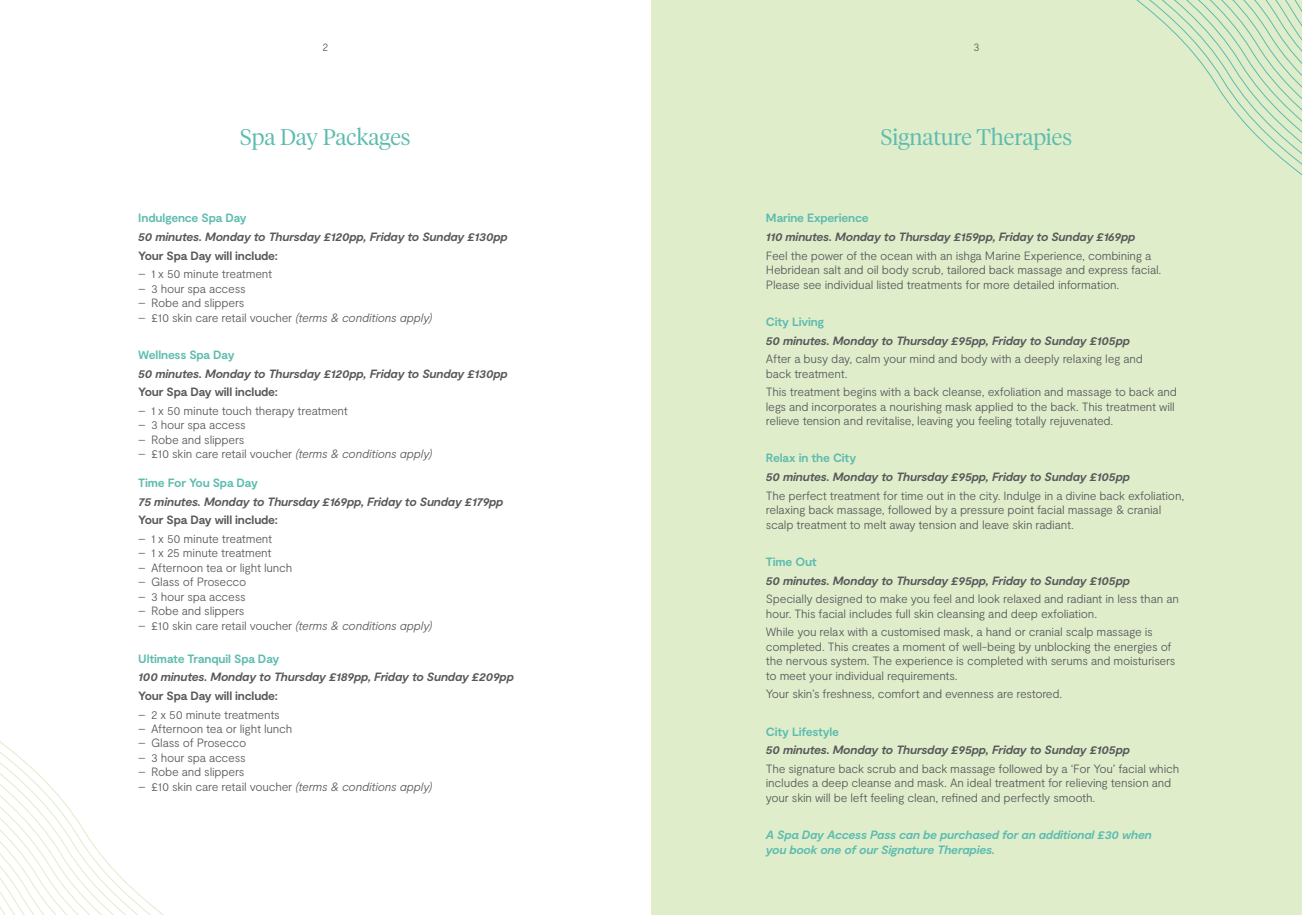
<style>
.page{position:relative;width:1302px;height:915px;background:#fff}
.page>*{position:absolute;margin:0;border:0;box-sizing:border-box;transform-origin:0 0}
.t1{font:300 22.5px "Tiempos Headline";color:#5dbcaf}
.t2{font:300 12px/14.4px "Moderat";letter-spacing:-.02em;color:#57585a}
.t3{font:italic 700 12px "Moderat";letter-spacing:-.015em;color:#57585a}
.t4{font:700 12px "Moderat";letter-spacing:-.015em;color:#5dbcaf}
.t5{font:700 12px "Moderat";letter-spacing:-.015em;color:#57585a}
.t6{font:italic 700 12px/14.4px "Moderat";letter-spacing:-.015em;color:#5dbcaf}
.t7{font:300 10.5px "Moderat";color:#57585a}
.s1{font-style:italic}
</style>
<div class="page">
<div style="left:651px;top:0;width:650px;height:914px;background:#e0edcb"></div>
<svg style="left:1136px;top:0;width:165px;height:175px"></svg>
<svg style="left:0;top:741px;width:163px;height:173px"></svg>
<p class="t7" style="left:322px;top:41px;width:7px">2</p>
<p class="t7" style="left:973px;top:41px;width:8px">3</p>
<p class="t1" style="left:240px;top:122px;width:172px">Spa Day Packages</p>
<p class="t4" style="left:138px;top:211px;width:110px">Indulgence Spa Day</p>
<p class="t3" style="left:138px;top:230px;width:371px">50 minutes. Monday to Thursday £120pp, Friday to Sunday £130pp</p>
<p class="t5" style="left:138px;top:248px;width:141px">Your Spa Day will include:</p>
<p class="t2" style="left:138px;top:267px;width:135px">– 1 x 50 minute treatment</p>
<p class="t2" style="left:138px;top:281px;width:109px">– 3 hour spa access</p>
<p class="t2" style="left:138px;top:296px;width:108px">– Robe and slippers</p>
<p class="t2" style="left:138px;top:310px;width:296px">– £10 skin care retail voucher <span class="s1">(terms &amp; conditions apply)</span></p>
<p class="t4" style="left:138px;top:347px;width:98px">Wellness Spa Day</p>
<p class="t3" style="left:138px;top:366px;width:371px">50 minutes. Monday to Thursday £120pp, Friday to Sunday £130pp</p>
<p class="t5" style="left:138px;top:385px;width:141px">Your Spa Day will include:</p>
<p class="t2" style="left:138px;top:403px;width:211px">– 1 x 50 minute touch therapy treatment</p>
<p class="t2" style="left:138px;top:418px;width:109px">– 3 hour spa access</p>
<p class="t2" style="left:138px;top:432px;width:108px">– Robe and slippers</p>
<p class="t2" style="left:138px;top:447px;width:296px">– £10 skin care retail voucher <span class="s1">(terms &amp; conditions apply)</span></p>
<p class="t4" style="left:138px;top:475px;width:121px">Time For You Spa Day</p>
<p class="t3" style="left:138px;top:494px;width:367px">75 minutes. Monday to Thursday £169pp, Friday to Sunday £179pp</p>
<p class="t5" style="left:138px;top:513px;width:141px">Your Spa Day will include:</p>
<p class="t2" style="left:138px;top:531px;width:135px">– 1 x 50 minute treatment</p>
<p class="t2" style="left:138px;top:546px;width:135px">– 1 x 25 minute treatment</p>
<p class="t2" style="left:138px;top:560px;width:156px">– Afternoon tea or light lunch</p>
<p class="t2" style="left:138px;top:575px;width:110px">– Glass of Prosecco</p>
<p class="t2" style="left:138px;top:589px;width:109px">– 3 hour spa access</p>
<p class="t2" style="left:138px;top:603px;width:108px">– Robe and slippers</p>
<p class="t2" style="left:138px;top:618px;width:296px">– £10 skin care retail voucher <span class="s1">(terms &amp; conditions apply)</span></p>
<p class="t4" style="left:138px;top:651px;width:142px">Ultimate Tranquil Spa Day</p>
<p class="t3" style="left:138px;top:670px;width:377px">100 minutes. Monday to Thursday £189pp, Friday to Sunday £209pp</p>
<p class="t5" style="left:138px;top:688px;width:141px">Your Spa Day will include:</p>
<p class="t2" style="left:138px;top:707px;width:143px">– 2 x 50 minute treatments</p>
<p class="t2" style="left:138px;top:721px;width:156px">– Afternoon tea or light lunch</p>
<p class="t2" style="left:138px;top:736px;width:110px">– Glass of Prosecco</p>
<p class="t2" style="left:138px;top:750px;width:109px">– 3 hour spa access</p>
<p class="t2" style="left:138px;top:764px;width:108px">– Robe and slippers</p>
<p class="t2" style="left:138px;top:779px;width:296px">– £10 skin care retail voucher <span class="s1">(terms &amp; conditions apply)</span></p>
<p class="t1" style="left:880px;top:122px;width:193px">Signature Therapies</p>
<p class="t4" style="left:765px;top:211px;width:104px">Marine Experience</p>
<p class="t3" style="left:765px;top:230px;width:371px">110 minutes. Monday to Thursday £159pp, Friday to Sunday £169pp</p>
<p class="t2" style="left:765px;top:248px;width:397px">Feel the power of the ocean with an ishga Marine Experience, combining a<br>Hebridean salt and oil body scrub, tailored back massage and express facial.<br>Please see individual listed treatments for more detailed information.</p>
<p class="t4" style="left:765px;top:314px;width:60px">City Living</p>
<p class="t3" style="left:765px;top:333px;width:365px">50 minutes. Monday to Thursday £95pp, Friday to Sunday £105pp</p>
<p class="t2" style="left:765px;top:352px;width:378px">After a busy day, calm your mind and body with a deeply relaxing leg and back treatment.</p>
<p class="t2" style="left:765px;top:385px;width:412px">This treatment begins with a back cleanse, exfoliation and massage to back and legs and incorporates a nourishing mask applied to the back. This treatment will relieve tension and revitalise, leaving you feeling totally rejuvenated.</p>
<p class="t4" style="left:765px;top:451px;width:92px">Relax in the City</p>
<p class="t3" style="left:765px;top:470px;width:365px">50 minutes. Monday to Thursday £95pp, Friday to Sunday £105pp</p>
<p class="t2" style="left:765px;top:488px;width:420px">The perfect treatment for time out in the city. Indulge in a divine back exfoliation, relaxing back massage, followed by a pressure point facial massage &amp; cranial scalp treatment to melt away tension and leave skin radiant.</p>
<p class="t4" style="left:765px;top:554px;width:52px">Time Out</p>
<p class="t3" style="left:765px;top:573px;width:365px">50 minutes. Monday to Thursday £95pp, Friday to Sunday £105pp</p>
<p class="t2" style="left:765px;top:592px;width:414px">Specially designed to make you feel and look relaxed and radiant in less than an hour. This facial includes full skin cleansing and deep exfoliation.</p>
<p class="t2" style="left:765px;top:625px;width:411px">While you relax with a customised mask, a hand or cranial scalp massage is completed. This creates a moment of well-being by unblocking the energies of the nervous system. The experience is completed with serums and moisturisers to meet your individual requirements.</p>
<p class="t2" style="left:765px;top:687px;width:298px">Your skin’s freshness, comfort and evenness are restored.</p>
<p class="t4" style="left:765px;top:724px;width:75px">City Lifestyle</p>
<p class="t3" style="left:765px;top:742px;width:365px">50 minutes. Monday to Thursday £95pp, Friday to Sunday £105pp</p>
<p class="t2" style="left:765px;top:761px;width:415px">The signature back scrub and back massage followed by a ‘For You’ facial which includes a deep cleanse and mask. An ideal treatment for relieving tension and your skin will be left feeling clean, refined and perfectly smooth.</p>
<p class="t6" style="left:765px;top:828px;width:387px">A Spa Day Access Pass can be purchased for an additional £30 when you book one of our Signature Therapies.</p>
</div>
